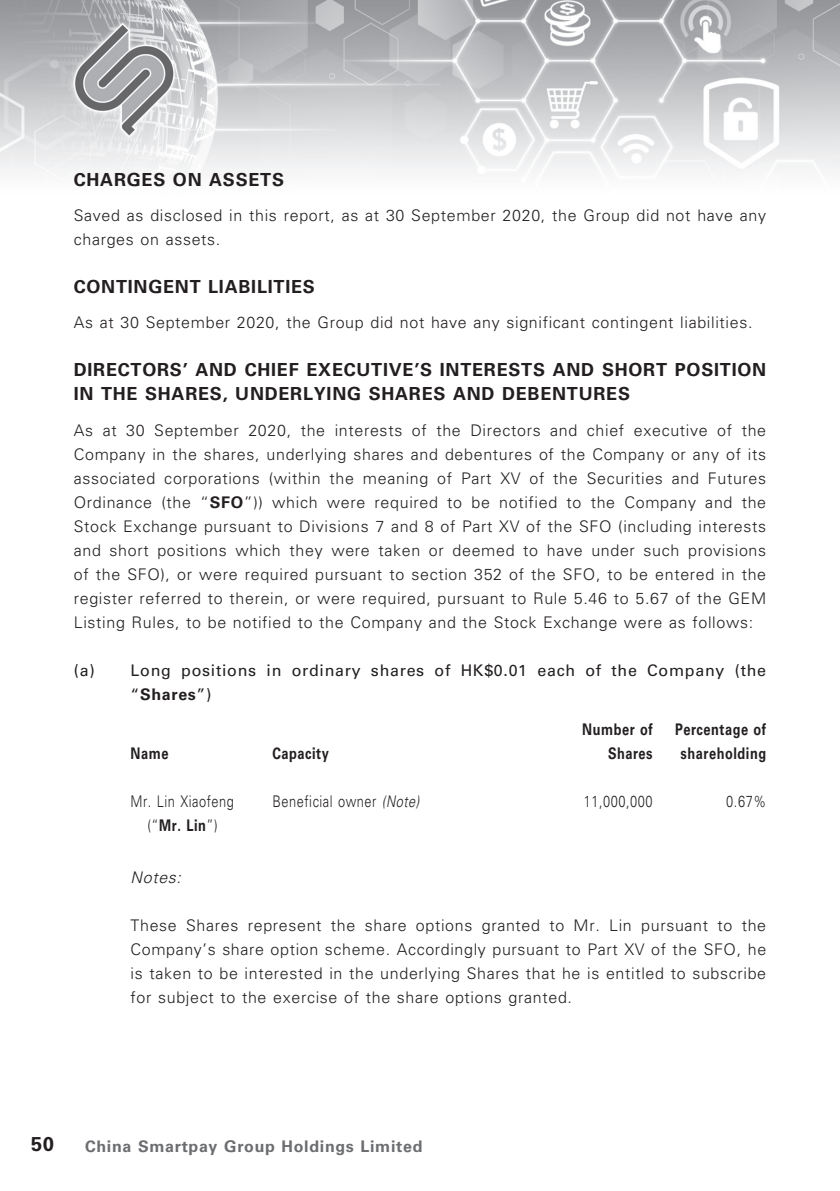
<style>
.page{position:relative;width:840px;height:1191px;background:#fff}
.page>*{position:absolute;margin:0;border:0;box-sizing:border-box;transform-origin:0 0}
.t1{font:700 20px "Univers LT Std";color:#231f20}
.t2{font:700 18px/24px "Univers";letter-spacing:.04em;color:#231f20}
.t3{font:300 16px/24px "Univers";letter-spacing:.04em;color:#231f20;text-align:justify}
.t4{font:16px/24px "Univers";letter-spacing:.045em;color:#231f20}
.t5{font:300 16px/24px "Univers";letter-spacing:.04em;color:#231f20;text-align:center;scale:.8 1}
.t6{font:700 16px/24px "Univers";letter-spacing:.04em;color:#231f20;text-align:right;scale:.8 1}
.t7{font:700 16px "Univers";letter-spacing:.04em;color:#6c6d70}
.t8{font:italic 300 16px "Univers";letter-spacing:.04em;color:#231f20}
.s1{font-weight:700}
.s2{font-style:italic}
</style>
<div class="page">
<img style="left:0;top:0;width:839px;height:174px">
<p class="t2" style="left:74px;top:169px;width:212px">CHARGES ON ASSETS</p>
<p class="t3" style="left:74px;top:205px;width:693px">Saved as disclosed in this report, as at 30 September 2020, the Group did not have any charges on assets.</p>
<p class="t2" style="left:74px;top:276px;width:242px">CONTINGENT LIABILITIES</p>
<p class="t3" style="left:74px;top:312px;width:680px">As at 30 September 2020, the Group did not have any significant contingent liabilities.</p>
<p class="t2" style="left:74px;top:360px;width:693px">DIRECTORS’ AND CHIEF EXECUTIVE’S INTERESTS AND SHORT POSITION<br>IN THE SHARES, UNDERLYING SHARES AND DEBENTURES</p>
<p class="t3" style="left:74px;top:419px;width:693px">As at 30 September 2020, the interests of the Directors and chief executive of the Company in the shares, underlying shares and debentures of the Company or any of its associated corporations (within the meaning of Part XV of the Securities and Futures Ordinance (the “<span class="s1">SFO</span>”)) which were required to be notified to the Company and the Stock Exchange pursuant to Divisions 7 and 8 of Part XV of the SFO (including interests and short positions which they were taken or deemed to have under such provisions of the SFO), or were required pursuant to section 352 of the SFO, to be entered in the register referred to therein, or were required, pursuant to Rule 5.46 to 5.67 of the GEM Listing Rules, to be notified to the Company and the Stock Exchange were as follows:</p>
<p class="t4" style="left:130px;top:659px;width:636px;text-indent:-57px">(a) Long positions in ordinary shares of HK$0.01 each of the Company (the “<span class="s1">Shares</span>”)</p>
<p class="t6" style="left:130px;top:743px;width:49px">Name</p>
<p class="t6" style="left:272px;top:743px;width:72px">Capacity</p>
<p class="t6" style="left:582px;top:719px;width:90px">Number of<br>Shares</p>
<p class="t6" style="left:674px;top:719px;width:115px;text-align:center">Percentage of shareholding</p>
<p class="t5" style="left:130px;top:791px;width:131px">Mr. Lin Xiaofeng (“<span class="s1">Mr. Lin</span>”)</p>
<p class="t5" style="left:272px;top:791px;width:185px">Beneficial owner <span class="s2">(Note)</span></p>
<p class="t5" style="left:583px;top:791px;width:88px">11,000,000</p>
<p class="t5" style="left:726px;top:791px;width:51px">0.67%</p>
<p class="t8" style="left:130px;top:871px;width:52px">Notes:</p>
<p class="t3" style="left:130px;top:914px;width:637px">These Shares represent the share options granted to Mr. Lin pursuant to the Company’s share option scheme. Accordingly pursuant to Part XV of the SFO, he is taken to be interested in the underlying Shares that he is entitled to subscribe for subject to the exercise of the share options granted.</p>
<p class="t1" style="left:31px;top:1135px;width:25px">50</p>
<p class="t7" style="left:85px;top:1140px;width:338px">China Smartpay Group Holdings Limited</p>
</div>
